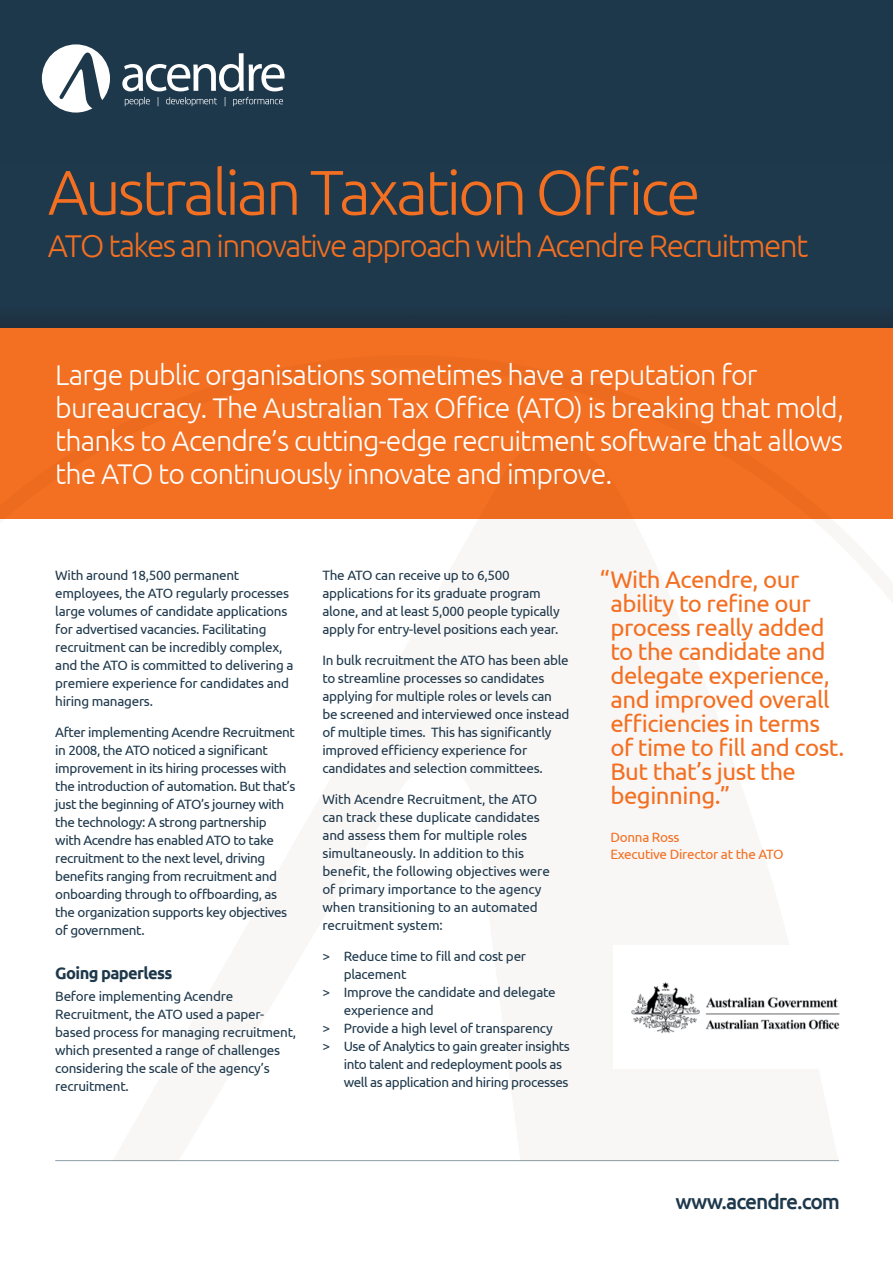
<style>
.page{position:relative;width:893px;height:1263px;background:#fff}
.page>*{position:absolute;margin:0;border:0;box-sizing:border-box;transform-origin:0 0}
.t1{font:300 63px "Ubuntu";letter-spacing:-.05em;color:#f36f21}
.t2{font:300 31.5px "Ubuntu";letter-spacing:-.05em;color:#f36f21}
.t3{font:300 28.5px/33px "Ubuntu";letter-spacing:-.03em;color:#fff}
.t4{font:24px/24px "Ubuntu";letter-spacing:-.02em;color:#f36f21}
.t5{font:500 21px "Ubuntu";letter-spacing:-.05em;color:#1e384b}
.t6{font:700 16.5px "Ubuntu";letter-spacing:-.04em;color:#1e384b}
.t7{font:13.5px/18px "Ubuntu";letter-spacing:-.02em;color:#1e384b}
.t8{font:13.5px/16.5px "Ubuntu";letter-spacing:-.02em;color:#f36f21}
</style>
<div class="page">
<div style="left:0;top:327px;width:893px;height:192px;background:#f36f21"></div>
<div style="left:0;top:0;width:893px;height:327px;background:#1e384b"></div>
<hr style="left:55px;top:1160px;width:784px;height:1px;background:#1e384b">
<img style="left:631px;top:982px;width:209px;height:51px">
<svg style="left:122px;top:53px;width:163px;height:38px"></svg>
<svg style="left:42px;top:44px;width:68px;height:69px"></svg>
<svg style="left:125px;top:97px;width:25px;height:9px"></svg>
<svg style="left:166px;top:97px;width:51px;height:9px"></svg>
<svg style="left:233px;top:97px;width:50px;height:9px"></svg>
<h1 class="t1" style="left:48px;top:154px;width:654px">Australian Taxation Office</h1>
<h2 class="t2" style="left:48px;top:227px;width:762px">ATO takes an innovative approach with Acendre Recruitment</h2>
<p class="t3" style="left:55px;top:357px;width:790px">Large public organisations sometimes have a reputation for bureaucracy. The Australian Tax Office (ATO) is breaking that mold, thanks to Acendre’s cutting-edge recruitment software that allows the ATO to continuously innovate and improve.</p>
<p class="t7" style="left:55px;top:566px;width:240px">With around 18,500 permanent employees, the ATO regularly processes large volumes of candidate applications for advertised vacancies. Facilitating recruitment can be incredibly complex, and the ATO is committed to delivering a premiere experience for candidates and hiring managers.</p>
<p class="t7" style="left:55px;top:723px;width:242px">After implementing Acendre Recruitment in 2008, the ATO noticed a significant improvement in its hiring processes with the introduction of automation. But that’s just the beginning of ATO’s journey with the technology: A strong partnership with Acendre has enabled ATO to take recruitment to the next level, driving benefits ranging from recruitment and onboarding through to offboarding, as the organization supports key objectives of government.</p>
<p class="t6" style="left:55px;top:963px;width:119px">Going paperless</p>
<p class="t7" style="left:55px;top:987px;width:243px">Before implementing Acendre<br>Recruitment, the ATO used a paper&shy;based process for managing recruitment, which presented a range of challenges considering the scale of the agency’s recruitment.</p>
<p class="t7" style="left:322px;top:566px;width:239px">The ATO can receive up to 6,500 applications for its graduate program alone, and at least 5,000 people typically apply for entry-level positions each year.</p>
<p class="t7" style="left:322px;top:651px;width:248px">In bulk recruitment the ATO has been able to streamline processes so candidates applying for multiple roles or levels can be screened and interviewed once instead of multiple times. This has significantly improved efficiency experience for candidates and selection committees.</p>
<p class="t7" style="left:322px;top:789px;width:229px">With Acendre Recruitment, the ATO can track these duplicate candidates and assess them for multiple roles simultaneously. In addition to this benefit, the following objectives were of primary importance to the agency when transitioning to an automated recruitment system:</p>
<p class="t7" style="left:322px;top:946px;width:205px">&gt; Reduce time to fill and cost per</p>
<p class="t7" style="left:344px;top:964px;width:64px">placement</p>
<p class="t7" style="left:322px;top:982px;width:235px">&gt; Improve the candidate and delegate</p>
<p class="t7" style="left:344px;top:1000px;width:92px">experience and</p>
<p class="t7" style="left:322px;top:1018px;width:232px">&gt; Provide a high level of transparency</p>
<p class="t7" style="left:322px;top:1036px;width:249px">&gt; Use of Analytics to gain greater insights</p>
<p class="t7" style="left:344px;top:1054px;width:220px">into talent and redeployment pools as</p>
<p class="t7" style="left:344px;top:1072px;width:226px">well as application and hiring processes</p>
<h3 class="t4" style="left:610px;top:567px;width:235px;text-indent:-11px">“With Acendre, our ability to refine our process really added to the candidate and delegate experience, and improved overall efficiencies in terms of time to fill and cost.<br>But that’s just the beginning.”</h3>
<p class="t8" style="left:610px;top:829px;width:175px">Donna Ross<br>Executive Director at the ATO</p>
<h3 class="t5" style="left:676px;top:1188px;width:166px">www.acendre.com</h3>
</div>
